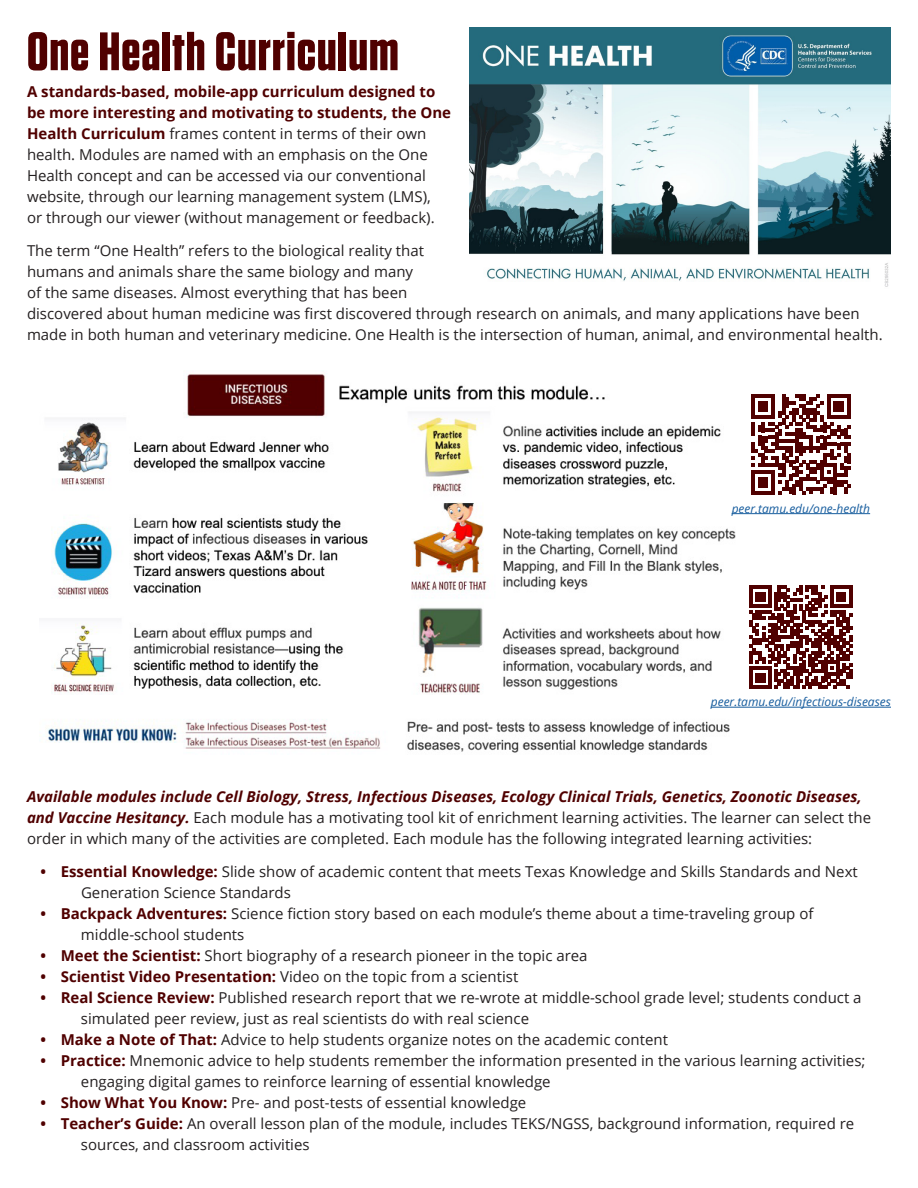
<style>
.page{position:relative;width:918px;height:1188px;background:#fff}
.page>*{position:absolute;margin:0;border:0;box-sizing:border-box;transform-origin:0 0}
.t1{font:700 54px "Tungsten";letter-spacing:.02em;color:#500000}
.t2{font:15px/21px "Open Sans";color:#231f20}
.t3{font:italic 12px "Open Sans";color:#175d9e}
.s1{font-weight:700;color:#500000}
.s2{font-weight:700;font-style:italic;color:#500000}
</style>
<div class="page">
<img style="left:470px;top:27px;width:421px;height:260px">
<img style="left:47px;top:374px;width:701px;height:379px">
<svg style="left:751px;top:394px;width:100px;height:100px"></svg>
<hr style="left:732px;top:513px;width:138px;height:1px;background:#175d9e">
<hr style="left:711px;top:707px;width:180px;height:1px;background:#175d9e">
<svg style="left:750px;top:586px;width:102px;height:102px"></svg>
<h1 class="t1" style="left:27px;top:23px;width:373px">One Health Curriculum</h1>
<p class="t2" style="left:27px;top:81px;width:426px"><span class="s1">A standards-based, mobile-app curriculum designed to be more interesting and motivating to students, the One Health Curriculum</span> frames content in terms of their own health. Modules are named with an emphasis on the One Health concept and can be accessed via our conventional website, through our learning management system (LMS),<br>or through our viewer (without management or feedback).</p>
<p class="t2" style="left:27px;top:240px;width:857px">The term “One Health” refers to the biological reality that<br>humans and animals share the same biology and many<br>of the same diseases. Almost everything that has been<br>discovered about human medicine was first discovered through research on animals, and many applications have been made in both human and veterinary medicine. One Health is the intersection of human, animal, and environmental health.</p>
<p class="t3" style="left:732px;top:500px;width:140px">peer.tamu.edu/one-health</p>
<p class="t3" style="left:711px;top:694px;width:182px">peer.tamu.edu/infectious-diseases</p>
<p class="t2" style="left:27px;top:786px;width:846px"><span class="s2">Available modules include Cell Biology, Stress, Infectious Diseases, Ecology Clinical Trials, Genetics, Zoonotic Diseases, and Vaccine Hesitancy.</span> Each module has a motivating tool kit of enrichment learning activities. The learner can select the order in which many of the activities are completed. Each module has the following integrated learning activities:</p>
<p class="t2" style="left:81px;top:861px;width:778px;text-indent:-41px"><span class="s1">• Essential Knowledge:</span> Slide show of academic content that meets Texas Knowledge and Skills Standards and Next<br>Generation Science Standards</p>
<p class="t2" style="left:81px;top:903px;width:734px;text-indent:-40px"><span class="s1">• Backpack Adventures:</span> Science fiction story based on each module’s theme about a time-traveling group of middle-school students</p>
<p class="t2" style="left:40px;top:945px;width:549px"><span class="s1">• Meet the Scientist:</span> Short biography of a research pioneer in the topic area</p>
<p class="t2" style="left:40px;top:966px;width:479px"><span class="s1">• Scientist Video Presentation:</span> Video on the topic from a scientist</p>
<p class="t2" style="left:81px;top:987px;width:782px;text-indent:-40px"><span class="s1">• Real Science Review:</span> Published research report that we re-wrote at middle-school grade level; students conduct a simulated peer review, just as real scientists do with real science</p>
<p class="t2" style="left:40px;top:1029px;width:629px"><span class="s1">• Make a Note of That:</span> Advice to help students organize notes on the academic content</p>
<p class="t2" style="left:81px;top:1050px;width:786px;text-indent:-40px"><span class="s1">• Practice:</span> Mnemonic advice to help students remember the information presented in the various learning activities; engaging digital games to reinforce learning of essential knowledge</p>
<p class="t2" style="left:40px;top:1092px;width:487px"><span class="s1">• Show What You Know:</span> Pre- and post-tests of essential knowledge</p>
<p class="t2" style="left:81px;top:1113px;width:775px;text-indent:-40px"><span class="s1">• Teacher’s Guide:</span> An overall lesson plan of the module, includes TEKS/NGSS, background information, required re sources, and classroom activities</p>
</div>
